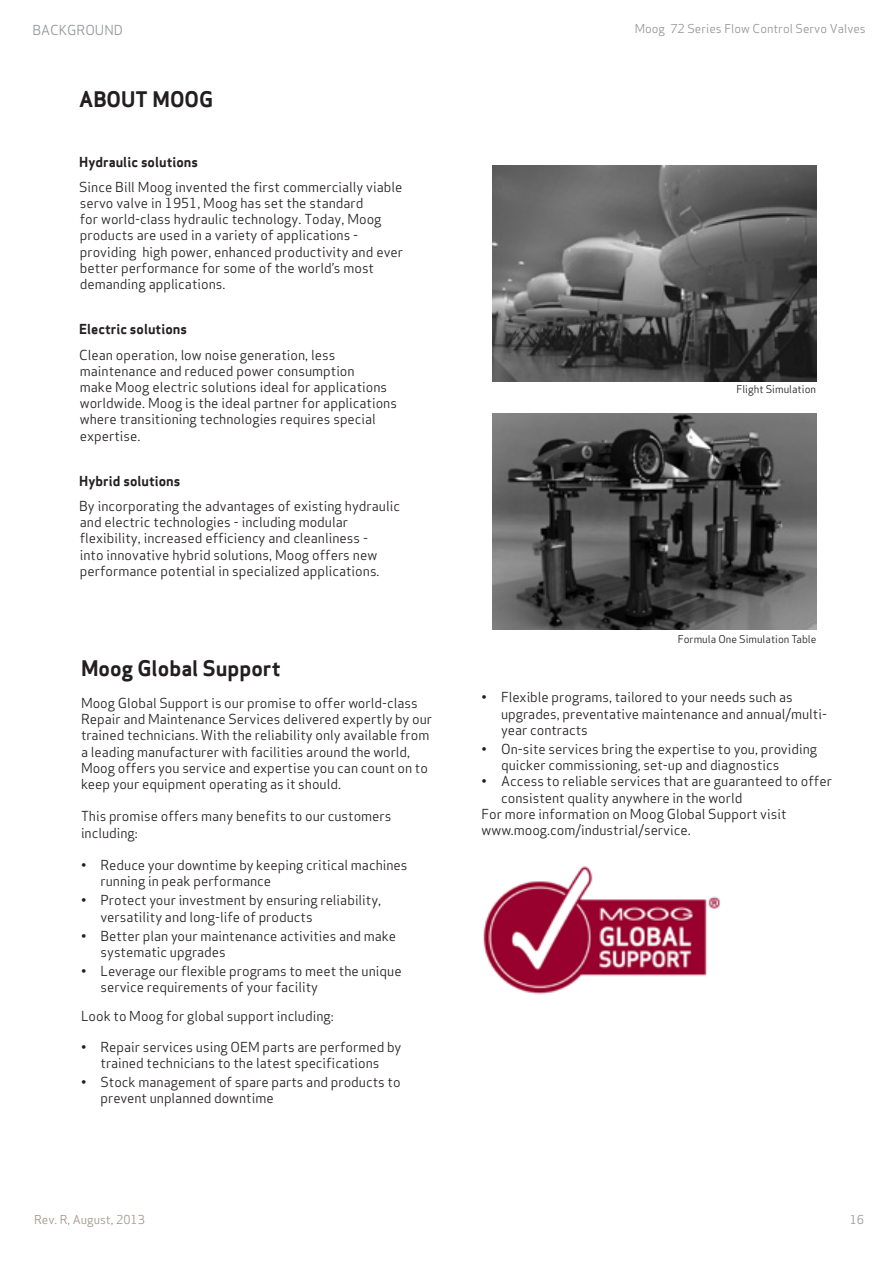
<style>
.page{position:relative;width:893px;height:1263px;background:#fff}
.page>*{position:absolute;margin:0;border:0;box-sizing:border-box;transform-origin:0 0}
.t1{font:21px "Apex Sans Bold T";color:#231f20}
.t2{font:13.5px/16.2px "Apex Sans Book T";color:#231f20}
.t3{font:13.5px "Apex Sans Bold T";color:#231f20}
.t4{font:13.5px "Apex Sans Book T";color:#939598}
.t5{font:12px "Apex Sans Book T";color:#939598}
.t6{font:12px "Apex Sans Book T";color:#a19689}
.t7{font:10.5px "Apex Sans Book T";color:#231f20}
</style>
<div class="page">
<img style="left:483px;top:866px;width:237px;height:129px">
<img style="left:492px;top:166px;width:324px;height:216px">
<img style="left:492px;top:413px;width:324px;height:216px">
<p class="t4" style="left:32px;top:21px;width:92px">BACKGROUND</p>
<p class="t5" style="left:635px;top:21px;width:233px">Moog 72 Series Flow Control Servo Valves</p>
<p class="t1" style="left:79px;top:85px;width:136px">ABOUT MOOG</p>
<p class="t3" style="left:79px;top:153px;width:120px">Hydraulic solutions</p>
<p class="t2" style="left:79px;top:179px;width:325px">Since Bill Moog invented the first commercially viable servo valve in 1951, Moog has set the standard<br>for world-class hydraulic technology. Today, Moog products are used in a variety of applications - providing high power, enhanced productivity and ever better performance for some of the world’s most demanding applications.</p>
<p class="t3" style="left:79px;top:321px;width:109px">Electric solutions</p>
<p class="t2" style="left:79px;top:346px;width:319px">Clean operation, low noise generation, less maintenance and reduced power consumption<br>make Moog electric solutions ideal for applications worldwide. Moog is the ideal partner for applications where transitioning technologies requires special expertise.</p>
<p class="t3" style="left:79px;top:472px;width:103px">Hybrid solutions</p>
<p class="t2" style="left:79px;top:498px;width:322px">By incorporating the advantages of existing hydraulic and electric technologies - including modular flexibility, increased efficiency and cleanliness -<br>into innovative hybrid solutions, Moog offers new performance potential in specialized applications.</p>
<p class="t1" style="left:81px;top:654px;width:201px">Moog Global Support</p>
<p class="t2" style="left:81px;top:695px;width:353px">Moog Global Support is our promise to offer world-class Repair and Maintenance Services delivered expertly by our trained technicians. With the reliability only available from a leading manufacturer with facilities around the world, Moog offers you service and expertise you can count on to keep your equipment operating as it should.</p>
<p class="t2" style="left:81px;top:808px;width:312px">This promise offers many benefits to our customers including:</p>
<p class="t2" style="left:100px;top:857px;width:308px;text-indent:-20px">• Reduce your downtime by keeping critical machines running in peak performance</p>
<p class="t2" style="left:100px;top:892px;width:282px;text-indent:-20px">• Protect your investment by ensuring reliability, versatility and long-life of products</p>
<p class="t2" style="left:100px;top:927px;width:297px;text-indent:-20px">• Better plan your maintenance activities and make systematic upgrades</p>
<p class="t2" style="left:100px;top:963px;width:303px;text-indent:-20px">• Leverage our flexible programs to meet the unique service requirements of your facility</p>
<p class="t2" style="left:81px;top:1007px;width:254px">Look to Moog for global support including:</p>
<p class="t2" style="left:81px;top:1038px;width:322px;text-align:center">• Repair services using OEM parts are performed by trained technicians to the latest specifications</p>
<p class="t2" style="left:100px;top:1074px;width:302px;text-indent:-20px">• Stock management of spare parts and products to prevent unplanned downtime</p>
<p class="t7" style="left:736px;top:383px;width:81px">Flight Simulation</p>
<p class="t7" style="left:678px;top:632px;width:140px">Formula One Simulation Table</p>
<p class="t2" style="left:501px;top:689px;width:327px;text-indent:-20px">• Flexible programs, tailored to your needs such as upgrades, preventative maintenance and annual/multi&shy;year contracts</p>
<p class="t2" style="left:501px;top:741px;width:318px;text-indent:-20px">• On-site services bring the expertise to you, providing quicker commissioning, set-up and diagnostics</p>
<p class="t2" style="left:501px;top:773px;width:332px;text-indent:-20px">• Access to reliable services that are guaranteed to offer consistent quality anywhere in the world</p>
<p class="t2" style="left:482px;top:806px;width:306px">For more information on Moog Global Support visit www.moog.com/industrial/service.</p>
<p class="t6" style="left:34px;top:1212px;width:112px">Rev. R, August, 2013</p>
<p class="t5" style="left:850px;top:1212px;width:16px">16</p>
</div>
